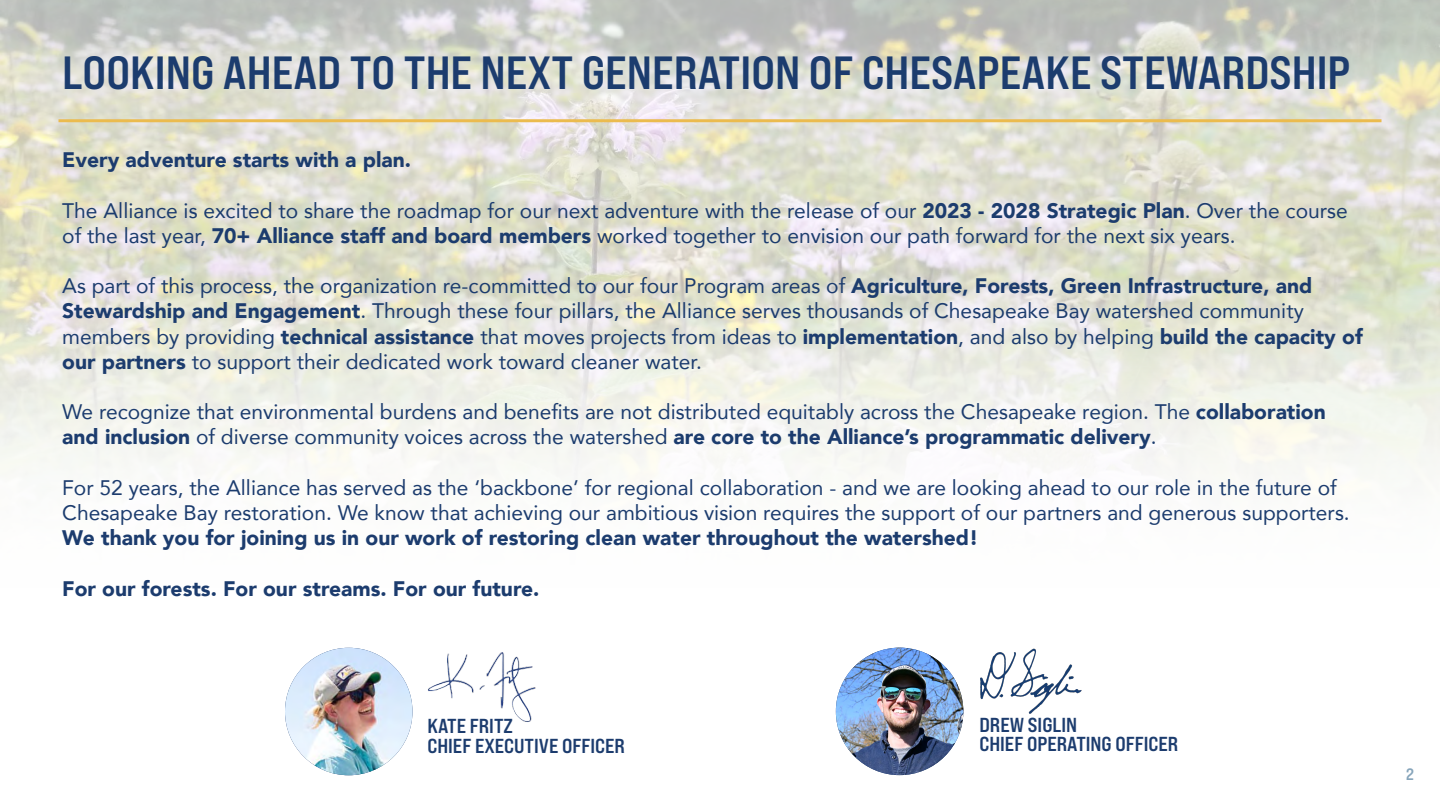
<style>
.page{position:relative;width:1440px;height:810px;background:#fff}
.page>*{position:absolute;margin:0;border:0;box-sizing:border-box;transform-origin:0 0}
.t1{font:46.5px "Bebas Neue Pro Exp Bd";color:#1c3c6e}
.t2{font:21px/25.2px "Avenir";color:#1c3c6e}
.t3{font:900 21px "Avenir";color:#1c3c6e}
.t4{font:20.25px/19.7px "Bebas Neue Pro Exp Bd";color:#1c3c6e}
.t5{font:16.5px "Bebas Neue Pro Exp Bd";color:#87a5bb}
.s1{font-weight:900}
</style>
<div class="page">
<img style="left:285px;top:648px;width:127px;height:127px;border-radius:64px">
<img style="left:0;top:0;width:1440px;height:285px">
<hr style="left:58px;top:119px;width:1324px;height:3px;background:#ebbb4e">
<svg style="left:0;top:285px;width:1440px;height:191px"></svg>
<img style="left:836px;top:648px;width:127px;height:127px;border-radius:64px">
<img style="left:410px;top:652px;width:126px;height:77px">
<img style="left:980px;top:648px;width:102px;height:65px">
<h1 class="t1" style="left:62px;top:43px;width:1290px">LOOKING AHEAD TO THE NEXT GENERATION OF CHESAPEAKE STEWARDSHIP</h1>
<p class="t3" style="left:62px;top:142px;width:350px">Every adventure starts with a plan.</p>
<p class="t2" style="left:62px;top:197px;width:1287px">The Alliance is excited to share the roadmap for our next adventure with the release of our <span class="s1">2023 - 2028 Strategic Plan</span>. Over the course of the last year, <span class="s1">70+ Alliance staff and board members</span> worked together to envision our path forward for the next six years.</p>
<p class="t2" style="left:62px;top:273px;width:1302px">As part of this process, the organization re-committed to our four Program areas of <span class="s1">Agriculture, Forests, Green Infrastructure, and Stewardship and Engagement</span>. Through these four pillars, the Alliance serves thousands of Chesapeake Bay watershed community members by providing <span class="s1">technical assistance</span> that moves projects from ideas to <span class="s1">implementation</span>, and also by helping <span class="s1">build the capacity of our partners</span> to support their dedicated work toward cleaner water.</p>
<p class="t2" style="left:62px;top:399px;width:1265px">We recognize that environmental burdens and benefits are not distributed equitably across the Chesapeake region. The <span class="s1">collaboration and inclusion</span> of diverse community voices across the watershed <span class="s1">are core to the Alliance’s programmatic delivery</span>.</p>
<p class="t2" style="left:62px;top:474px;width:1289px">For 52 years, the Alliance has served as the ‘backbone’ for regional collaboration - and we are looking ahead to our role in the future of<br>Chesapeake Bay restoration. We know that achieving our ambitious vision requires the support of our partners and generous supporters.</p>
<p class="t3" style="left:62px;top:520px;width:918px">We thank you for joining us in our work of restoring clean water throughout the watershed!</p>
<p class="t3" style="left:62px;top:570px;width:479px">For our forests. For our streams. For our future.</p>
<p class="t4" style="left:428px;top:716px;width:199px">KATE FRITZ<br>CHIEF EXECUTIVE OFFICER</p>
<p class="t4" style="left:980px;top:714px;width:200px">DREW SIGLIN<br>CHIEF OPERATING OFFICER</p>
<p class="t5" style="left:1406px;top:764px;width:9px">2</p>
</div>
